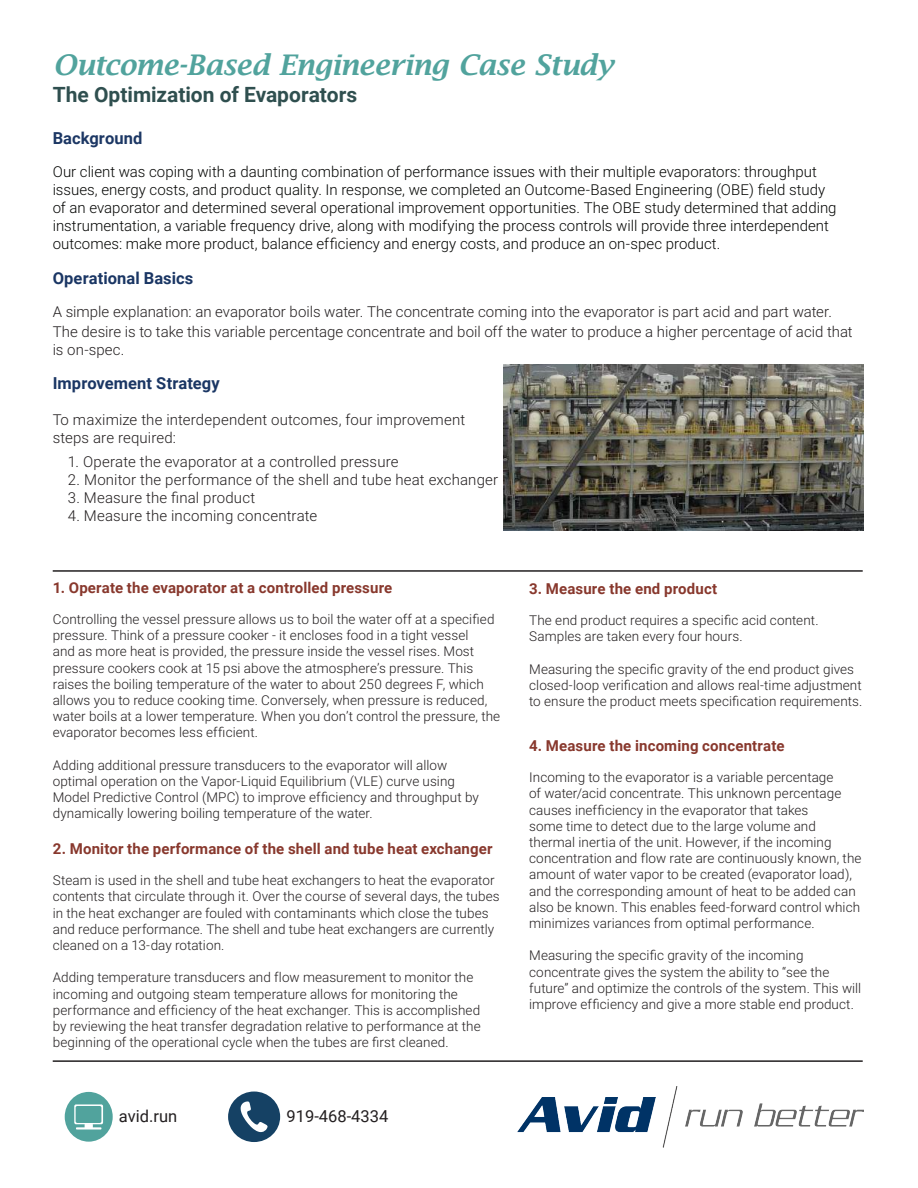
<style>
.page{position:relative;width:918px;height:1188px;background:#fff}
.page>*{position:absolute;margin:0;border:0;box-sizing:border-box;transform-origin:0 0}
.t1{font:italic 600 28.5px "Lucida Bright";letter-spacing:-.01em;color:#51a39d}
.t2{font:700 21px "Roboto";color:#2f4f4f}
.t3{font:700 16.5px "Roboto";letter-spacing:.005em;color:#1a3664}
.t4{font:16.5px "Roboto";color:#231f20}
.t5{font:700 16.5px "Roboto";letter-spacing:.005em;color:#1c3764}
.t6{font:300 15px/18px "Roboto";color:#040503}
.t7{font:300 15px/19.5px "Roboto";letter-spacing:.005em;color:#231f20}
.t8{font:700 15px "Roboto";letter-spacing:.01em;color:#88382d}
.t9{font:300 13.5px/16.2px "Roboto";letter-spacing:.005em;color:#231f20}
</style>
<div class="page">
<img style="left:504px;top:364px;width:360px;height:166px">
<div style="left:228px;top:1092px;width:52px;height:50px;background:#154164;border-radius:50%"></div>
<svg style="left:241px;top:1101px;width:27px;height:31px"></svg>
<div style="left:65px;top:1092px;width:48px;height:50px;background:#51a39d;border-radius:50%"></div>
<div style="left:85px;top:1124px;width:8px;height:5px;background:#fff"></div>
<hr style="left:76px;top:1127px;width:25px;height:3px;background:#fff">
<svg style="left:74px;top:1104px;width:29px;height:20px"></svg>
<img style="left:517px;top:1086px;width:347px;height:61px">
<hr style="left:53px;top:570px;width:810px;height:2px;background:#231f20">
<hr style="left:53px;top:1060px;width:810px;height:2px;background:#231f20">
<h1 class="t1" style="left:53px;top:48px;width:562px">Outcome-Based Engineering Case Study</h1>
<h2 class="t2" style="left:53px;top:80px;width:306px">The Optimization of Evaporators</h2>
<p class="t5" style="left:53px;top:127px;width:91px">Background</p>
<p class="t6" style="left:53px;top:162px;width:785px">Our client was coping with a daunting combination of performance issues with their multiple evaporators: throughput issues, energy costs, and product quality. In response, we completed an Outcome-Based Engineering (OBE) field study of an evaporator and determined several operational improvement opportunities. The OBE study determined that adding instrumentation, a variable frequency drive, along with modifying the process controls will provide three interdependent outcomes: make more product, balance efficiency and energy costs, and produce an on-spec product.</p>
<p class="t3" style="left:53px;top:267px;width:142px">Operational Basics</p>
<p class="t7" style="left:53px;top:301px;width:802px">A simple explanation: an evaporator boils water. The concentrate coming into the evaporator is part acid and part water.<br>The desire is to take this variable percentage concentrate and boil off the water to produce a higher percentage of acid that</p>
<p class="t7" style="left:53px;top:339px;width:73px">is on-spec.</p>
<p class="t3" style="left:53px;top:372px;width:169px">Improvement Strategy</p>
<p class="t7" style="left:53px;top:410px;width:414px;line-height:18px">To maximize the interdependent outcomes, four improvement steps are required:</p>
<p class="t7" style="left:68px;top:452px;width:332px">1. Operate the evaporator at a controlled pressure</p>
<p class="t7" style="left:68px;top:470px;width:432px">2. Monitor the performance of the shell and tube heat exchanger</p>
<p class="t7" style="left:68px;top:488px;width:189px">3. Measure the final product</p>
<p class="t7" style="left:68px;top:506px;width:251px">4. Measure the incoming concentrate</p>
<p class="t8" style="left:53px;top:577px;width:341px">1. Operate the evaporator at a controlled pressure</p>
<p class="t9" style="left:53px;top:611px;width:449px">Controlling the vessel pressure allows us to boil the water off at a specified pressure. Think of a pressure cooker - it encloses food in a tight vessel<br>and as more heat is provided, the pressure inside the vessel rises. Most pressure cookers cook at 15 psi above the atmosphere’s pressure. This raises the boiling temperature of the water to about 250 degrees F, which allows you to reduce cooking time. Conversely, when pressure is reduced, water boils at a lower temperature. When you don’t control the pressure, the evaporator becomes less efficient.</p>
<p class="t9" style="left:53px;top:756px;width:428px">Adding additional pressure transducers to the evaporator will allow optimal operation on the Vapor-Liquid Equilibrium (VLE) curve using Model Predictive Control (MPC) to improve efficiency and throughput by dynamically lowering boiling temperature of the water.</p>
<p class="t8" style="left:53px;top:838px;width:441px">2. Monitor the performance of the shell and tube heat exchanger</p>
<p class="t9" style="left:53px;top:872px;width:448px">Steam is used in the shell and tube heat exchangers to heat the evaporator contents that circulate through it. Over the course of several days, the tubes in the heat exchanger are fouled with contaminants which close the tubes and reduce performance. The shell and tube heat exchangers are currently cleaned on a 13-day rotation.</p>
<p class="t9" style="left:53px;top:969px;width:429px">Adding temperature transducers and flow measurement to monitor the incoming and outgoing steam temperature allows for monitoring the performance and efficiency of the heat exchanger. This is accomplished by reviewing the heat transfer degradation relative to performance at the beginning of the operational cycle when the tubes are first cleaned.</p>
<p class="t4" style="left:119px;top:1105px;width:60px">avid.run</p>
<p class="t4" style="left:287px;top:1105px;width:103px">919-468-4334</p>
<p class="t8" style="left:529px;top:578px;width:190px">3. Measure the end product</p>
<p class="t9" style="left:529px;top:612px;width:291px">The end product requires a specific acid content.<br>Samples are taken every four hours.</p>
<p class="t9" style="left:529px;top:660px;width:335px">Measuring the specific gravity of the end product gives closed-loop verification and allows real-time adjustment to ensure the product meets specification requirements.</p>
<p class="t8" style="left:529px;top:735px;width:257px">4. Measure the incoming concentrate</p>
<p class="t9" style="left:529px;top:769px;width:334px">Incoming to the evaporator is a variable percentage<br>of water/acid concentrate. This unknown percentage causes inefficiency in the evaporator that takes<br>some time to detect due to the large volume and thermal inertia of the unit. However, if the incoming concentration and flow rate are continuously known, the amount of water vapor to be created (evaporator load), and the corresponding amount of heat to be added can also be known. This enables feed-forward control which minimizes variances from optimal performance.</p>
<p class="t9" style="left:529px;top:947px;width:334px">Measuring the specific gravity of the incoming concentrate gives the system the ability to “see the future” and optimize the controls of the system. This will improve efficiency and give a more stable end product.</p>
</div>
